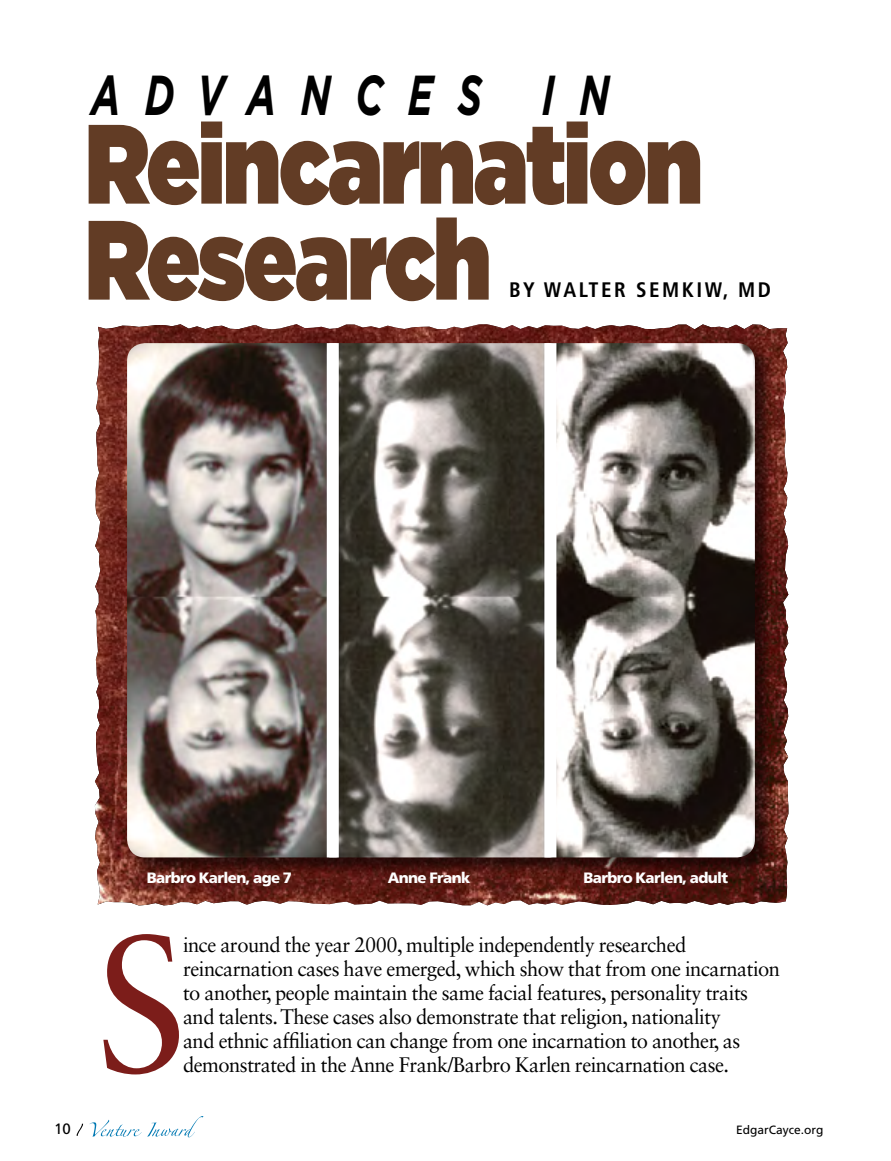
<style>
.page{position:relative;width:891px;height:1161px;background:#fff}
.page>*{position:absolute;margin:0;border:0;box-sizing:border-box;transform-origin:0 0}
.t1{font:192.9px "Sabon LT Std";color:#7c1d1a;scale:.96 1}
.t2{font:900 112.5px/96px "Gotham";letter-spacing:-.025em;color:#623c25;scale:.8 1}
.t3{font:italic 700 56.25px "Gotham";letter-spacing:.645em;color:#000;scale:.68 1}
.t4{font:21px/24px "Sabon LT Std";letter-spacing:-.025em;color:#000;scale:.96 1}
.t5{font:700 condensed 21px "Frutiger LT Std";letter-spacing:.12em;color:#000}
.t6{font:900 15px "Frutiger LT Std";letter-spacing:-.04em;color:#fff}
.t7{font:15px "Frutiger LT Std";color:#000}
.t8{font:12px "Frutiger LT Std";color:#000}
</style>
<div class="page">
<img style="left:95px;top:324px;width:693px;height:582px">
<svg style="left:77px;top:1124px;width:6px;height:12px"></svg>
<svg style="left:90px;top:1116px;width:113px;height:21px"></svg>
<div style="left:128px;top:344px;width:644px;height:530px;background:#000;opacity:.55"></div>
<img style="left:127px;top:343px;width:628px;height:514px">
<div style="left:327px;top:343px;width:12px;height:514px;background:#fff"></div>
<div style="left:544px;top:343px;width:12px;height:514px;background:#fff"></div>
<h3 class="t3" style="left:91px;top:62px;width:764px">ADVANCES IN</h3>
<h2 class="t2" style="left:85px;top:113px;width:774px">Reincarnation<br>Research</h2>
<p class="t5" style="left:509px;top:277px;width:39px">BY WALTER</p>
<p class="t5" style="left:636px;top:277px;width:136px">SEM KIW, MD</p>
<p class="t6" style="left:147px;top:868px;width:147px">Barbro Karlen, age 7</p>
<p class="t6" style="left:388px;top:868px;width:84px">Anne Frank</p>
<p class="t6" style="left:584px;top:868px;width:146px">Barbro Karlen, adult</p>
<h1 class="t1" style="left:95px;top:890px;width:98px">S</h1>
<p class="t4" style="left:183px;top:932px;width:623px">ince around the year 2000, multiple independently researched reincarnation cases have emerged, which show that from one incarnation to another, people maintain the same facial features, personality traits and talents. These cases also demonstrate that religion, nationality<br>and ethnic affiliation can change from one incarnation to another, as demonstrated in the Anne Frank/Barbro Karlen reincarnation case.</p>
<p class="t7" style="left:54px;top:1120px;width:18px">10</p>
<p class="t8" style="left:736px;top:1123px;width:89px">EdgarCayce.org</p>
</div>
